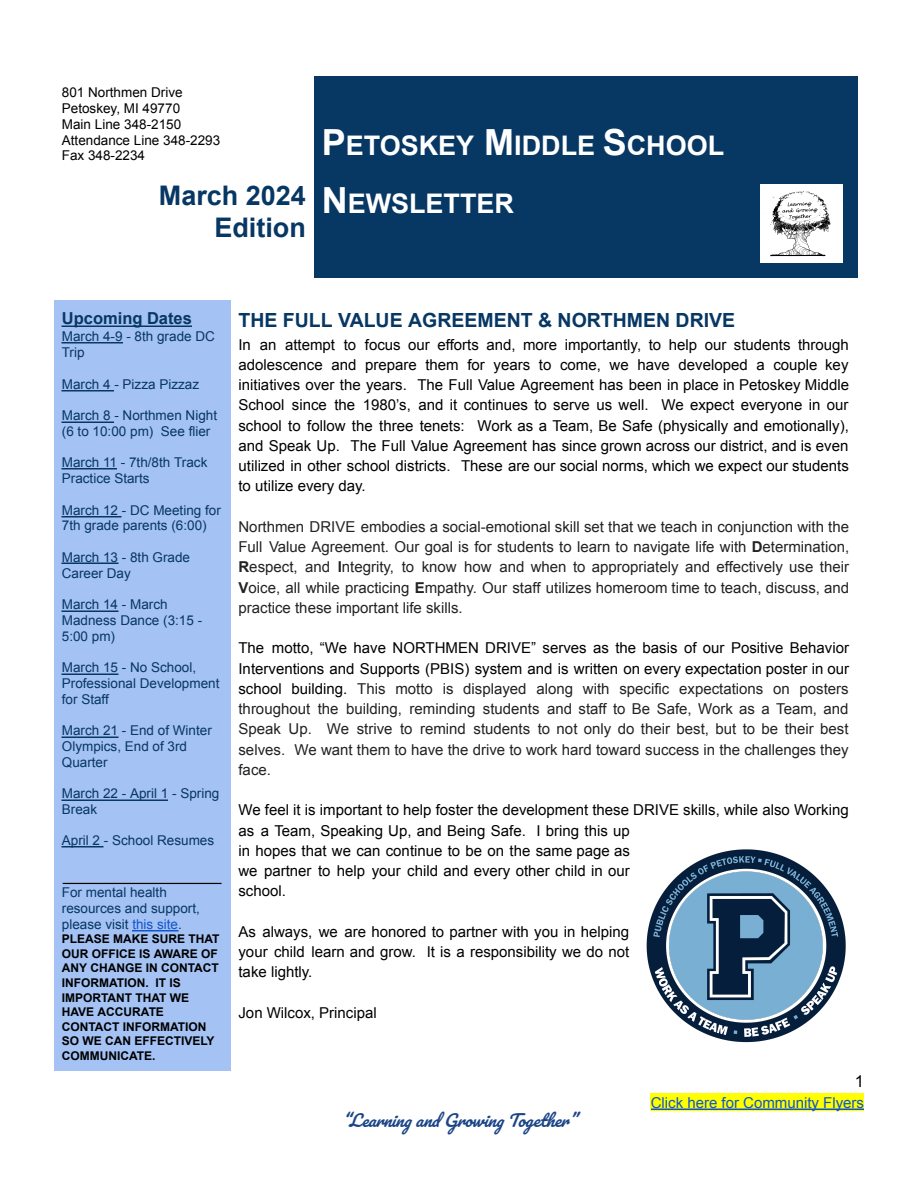
<style>
.page{position:relative;width:918px;height:1188px;background:#fff}
.page>*{position:absolute;margin:0;border:0;box-sizing:border-box;transform-origin:0 0}
.t1{font:700 27px "Arial";color:#fff}
.t2{font:700 27px/32.7px "Arial";color:#073763;text-align:right}
.t3{font:700 19.5px "Arial";color:#073763}
.t4{font:italic 16.5px "Pacifico";color:#1c4587}
.t5{font:700 16.5px "Arial";color:#073763}
.t6{font:16.5px "Arial";color:#000}
.t7{font:15px/20.2px "Arial";color:#000;text-align:justify}
.t8{font:15px/20.2px "Arial";color:#222;text-align:justify}
.t9{font:15px "Arial";color:#15c}
.t10{font:13.5px/15.8px "Arial";color:#073763}
.t11{font:13.5px/15.8px "Arial";color:#000}
.t12{font:700 12px/14.7px "Arial";color:#000}
.s1{font-size:36px}
.s2{color:#15c}
.s3{font-weight:700}
.s4{color:#000}
</style>
<div class="page">
<div style="left:314px;top:76px;width:543px;height:95px;background:#073763"></div>
<div style="left:314px;top:171px;width:543px;height:107px;background:#073763"></div>
<div style="left:54px;top:300px;width:177px;height:771px;background:#a4c2f4"></div>
<div style="left:651px;top:1094px;width:213px;height:18px;background:#ff0"></div>
<hr style="left:61px;top:325px;width:131px;height:2px;background:#073763">
<hr style="left:61px;top:342px;width:62px;height:2px;background:#073763">
<hr style="left:61px;top:390px;width:53px;height:1px;background:#073763">
<hr style="left:61px;top:421px;width:53px;height:2px;background:#073763">
<hr style="left:61px;top:468px;width:56px;height:2px;background:#073763">
<hr style="left:61px;top:516px;width:61px;height:1px;background:#073763">
<hr style="left:61px;top:563px;width:57px;height:1px;background:#073763">
<hr style="left:61px;top:610px;width:57px;height:2px;background:#073763">
<hr style="left:61px;top:673px;width:57px;height:2px;background:#073763">
<hr style="left:61px;top:736px;width:57px;height:2px;background:#073763">
<hr style="left:61px;top:799px;width:107px;height:2px;background:#073763">
<hr style="left:61px;top:846px;width:43px;height:2px;background:#073763">
<hr style="left:132px;top:930px;width:46px;height:1px;background:#15c">
<hr style="left:651px;top:1108px;width:213px;height:2px;background:#15c">
<img style="left:760px;top:184px;width:83px;height:78px">
<img style="left:646px;top:849px;width:200px;height:194px">
<p class="t11" style="left:62px;top:85px;width:160px">801 Northmen Drive<br>Petoskey, MI 49770<br>Main Line 348-2150<br>Attendance Line 348-2293<br>Fax 348-2234</p>
<h1 class="t1" style="left:322px;top:130px;width:404px"><span class="s1">P</span>ETOSKEY <span class="s1">M</span>IDDLE <span class="s1">S</span>CHOOL</h1>
<h1 class="t2" style="left:159px;top:179px;width:149px">March 2024<br>Edition</h1>
<h1 class="t1" style="left:322px;top:189px;width:194px"><span class="s1">N</span>EWSLETTER</h1>
<p class="t5" style="left:62px;top:309px;width:132px">Upcoming Dates</p>
<p class="t10" style="left:62px;top:329px;width:155px">March 4-9 - 8th grade DC<br>Trip</p>
<p class="t10" style="left:62px;top:376px;width:139px">March 4 - Pizza Pizzaz</p>
<p class="t10" style="left:62px;top:408px;width:157px">March 8 - Northmen Night (6 to 10:00 pm) See flier</p>
<p class="t10" style="left:62px;top:455px;width:147px">March 11 - 7th/8th Track<br>Practice Starts</p>
<p class="t10" style="left:62px;top:502px;width:161px">March 12 - DC Meeting for<br>7th grade parents (6:00)</p>
<p class="t10" style="left:62px;top:549px;width:130px">March 13 - 8th Grade<br>Career Day</p>
<p class="t10" style="left:62px;top:597px;width:142px">March 14 - March<br>Madness Dance (3:15 -<br>5:00 pm)</p>
<p class="t10" style="left:62px;top:660px;width:159px">March 15 - No School,<br>Professional Development for Staff</p>
<p class="t10" style="left:62px;top:723px;width:152px">March 21 - End of Winter<br>Olympics, End of 3rd<br>Quarter</p>
<p class="t10" style="left:62px;top:786px;width:159px">March 22 - April 1 - Spring<br>Break</p>
<p class="t10" style="left:62px;top:833px;width:154px">April 2 - School Resumes</p>
<p class="t7" style="left:63px;top:865px;width:160px">___________________</p>
<p class="t10" style="left:62px;top:885px;width:140px">For mental health resources and support, please visit <span class="s2">this site</span>.</p>
<p class="t12" style="left:62px;top:932px;width:159px">PLEASE MAKE SURE THAT<br>OUR OFFICE IS AWARE OF<br>ANY CHANGE IN CONTACT<br>INFORMATION. IT IS<br>IMPORTANT THAT WE<br>HAVE ACCURATE<br>CONTACT INFORMATION<br>SO WE CAN EFFECTIVELY<br>COMMUNICATE.</p>
<h2 class="t3" style="left:238px;top:309px;width:498px">THE FULL VALUE AGREEMENT &amp; NORTHMEN DRIVE</h2>
<p class="t7" style="left:238px;top:334px;width:612px">In an attempt to focus our efforts and, more importantly, to help our students through adolescence and prepare them for years to come, we have developed a couple key initiatives over the years. The Full Value Agreement has been in place in Petoskey Middle School since the 1980’s, and it continues to serve us well. We expect everyone in our school to follow the three tenets: Work as a Team, Be Safe (physically and emotionally), and Speak Up. The Full Value Agreement has since grown across our district, and is even utilized in other school districts. These are our social norms, which we expect our students to utilize every day.</p>
<p class="t8" style="left:238px;top:517px;width:612px">Northmen DRIVE embodies a social-emotional skill set that we teach in conjunction with the Full Value Agreement. Our goal is for students to learn to navigate life with <span class="s3">D</span>etermination, <span class="s3">R</span>espect, and <span class="s3">I</span>ntegrity, to know how and when to appropriately and effectively use their <span class="s3">V</span>oice, all while practicing <span class="s3">E</span>mpathy. Our staff utilizes homeroom time to teach, discuss, and practice these important life skills.</p>
<p class="t8" style="left:238px;top:638px;width:612px"><span class="s4">The motto, “We have NORTHMEN DRIVE” serves as the basis of our Positive Behavior Interventions and Supports (PBIS) system and is written on every expectation poster in our school building.</span> This motto is displayed along with specific expectations on posters throughout the building, reminding students and staff to Be Safe, Work as a Team, and Speak Up. We strive to remind students to not only do their best, but to be their best selves. We want them to have the drive to work hard toward success in the challenges they face.</p>
<p class="t7" style="left:238px;top:800px;width:612px;text-align:left">We feel it is important to help foster the development these DRIVE skills, while also Working as a Team, Speaking Up, and Being Safe. I bring this up<br>in hopes that we can continue to be on the same page as<br>we partner to help your child and every other child in our<br>school.</p>
<p class="t7" style="left:238px;top:922px;width:392px">As always, we are honored to partner with you in helping your child learn and grow. It is a responsibility we do not take lightly.</p>
<p class="t7" style="left:238px;top:1003px;width:140px">Jon Wilcox, Principal</p>
<p class="t4" style="left:342px;top:1112px;width:243px">“Learning and Growing Together ”</p>
<p class="t6" style="left:855px;top:1072px;width:11px">1</p>
<p class="t9" style="left:651px;top:1094px;width:215px">Click here for Community Flyers</p>
</div>
